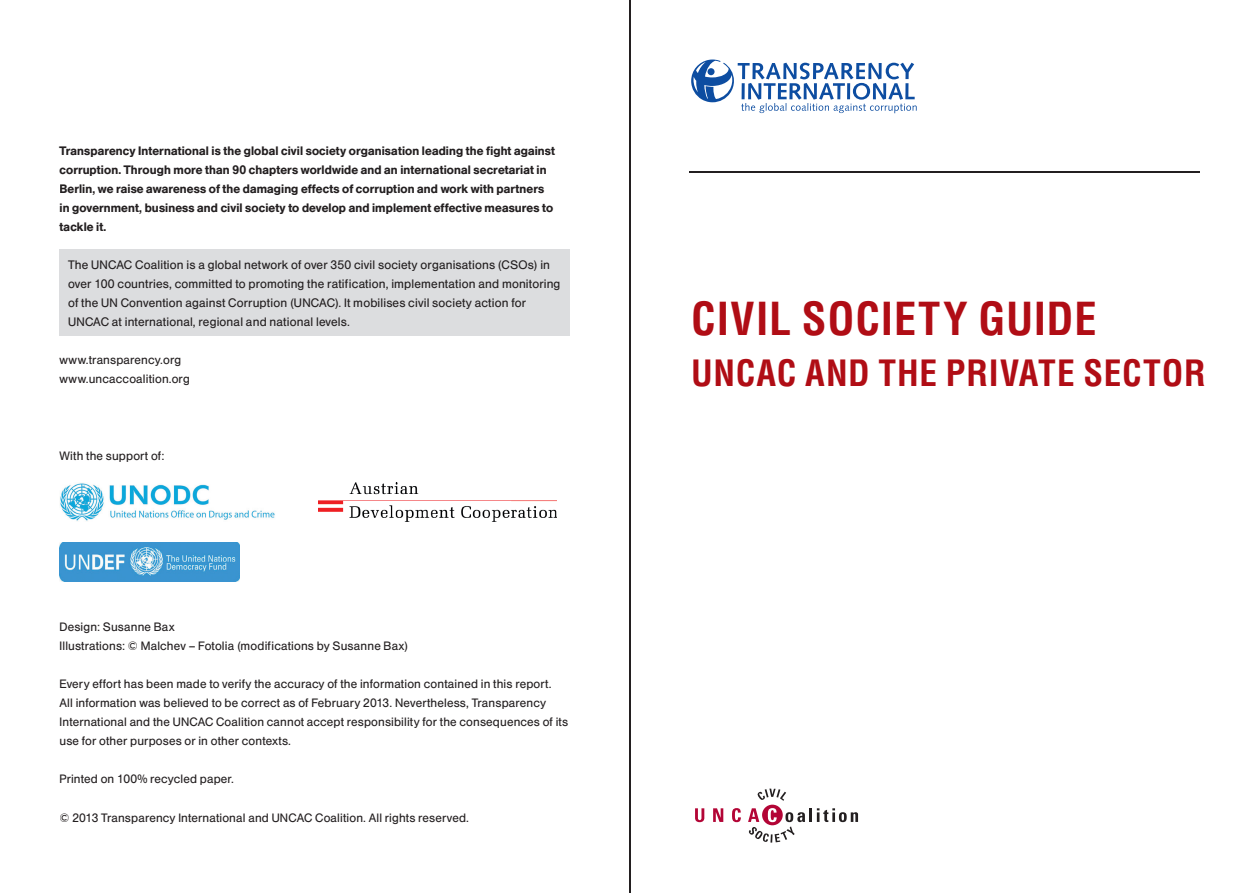
<style>
.page{position:relative;width:1259px;height:893px;background:#fff}
.page>*{position:absolute;margin:0;border:0;box-sizing:border-box;transform-origin:0 0}
.t1{font:700 condensed 44.4px "Helvetica";letter-spacing:.02em;color:#b00d15}
.t2{font:700 condensed 35.4px "Helvetica";letter-spacing:.02em;color:#b00d15}
.t3{font:500 12.15px/19px "Helvetica BSK";letter-spacing:.015em;color:#231f20}
.t4{font:12.15px/19px "Helvetica BSK";letter-spacing:.015em;color:#231f20}
.t5{font:12px/19px "Helvetica BSK";letter-spacing:.015em;color:#231f20}
</style>
<div class="page">
<hr style="left:689px;top:171px;width:510px;height:2px;background:#231f20">
<div style="left:60px;top:249px;width:510px;height:87px;background:#dcdddf"></div>
<img style="left:60px;top:483px;width:215px;height:38px">
<img style="left:60px;top:542px;width:179px;height:39px">
<img style="left:319px;top:483px;width:238px;height:39px">
<div style="left:762px;top:805px;width:20px;height:20px;background:#b30536;border-radius:50%"></div>
<svg style="left:757px;top:789px;width:29px;height:12px"></svg>
<svg style="left:695px;top:808px;width:9px;height:14px"></svg>
<svg style="left:713px;top:808px;width:10px;height:14px"></svg>
<svg style="left:732px;top:808px;width:9px;height:14px"></svg>
<svg style="left:748px;top:808px;width:57px;height:35px"></svg>
<hr style="left:809px;top:808px;width:3px;height:14px;background:#231f20">
<svg style="left:817px;top:808px;width:41px;height:14px"></svg>
<svg style="left:691px;top:60px;width:225px;height:53px"></svg>
<hr style="left:629px;top:0;width:1px;height:893px;background:#231f20">
<p class="t3" style="left:60px;top:142px;width:497px">Transparency International is the global civil society organisation leading the fight against corruption. Through more than 90 chapters worldwide and an international secretariat in Berlin, we raise awareness of the damaging effects of corruption and work with partners in government, business and civil society to develop and implement effective measures to tackle it.</p>
<p class="t4" style="left:68px;top:256px;width:494px">The UNCAC Coalition is a global network of over 350 civil society organisations (CSOs) in over 100 countries, committed to promoting the ratification, implementation and monitoring of the UN Convention against Corruption (UNCAC). It mobilises civil society action for UNCAC at international, regional and national levels.</p>
<p class="t5" style="left:60px;top:351px;width:132px">www.transparency.org www.uncaccoalition.org</p>
<p class="t5" style="left:60px;top:447px;width:106px">With the support of:</p>
<p class="t5" style="left:60px;top:618px;width:350px">Design: Susanne Bax<br>Illustrations: © Malchev – Fotolia (modifications by Susanne Bax)</p>
<p class="t5" style="left:60px;top:675px;width:510px">Every effort has been made to verify the accuracy of the information contained in this report.<br>All information was believed to be correct as of February 2013. Nevertheless, Transparency International and the UNCAC Coalition cannot accept responsibility for the consequences of its use for other purposes or in other contexts.</p>
<p class="t5" style="left:60px;top:771px;width:176px">Printed on 100% recycled paper.</p>
<p class="t5" style="left:60px;top:809px;width:411px">© 2013 Transparency International and UNCAC Coalition. All rights reserved.</p>
<h1 class="t1" style="left:691px;top:302px;width:407px">CIVIL SOCIETY GUIDE</h1>
<h2 class="t2" style="left:691px;top:360px;width:516px">UNCAC AND THE PRIVATE SECTOR</h2>
</div>
